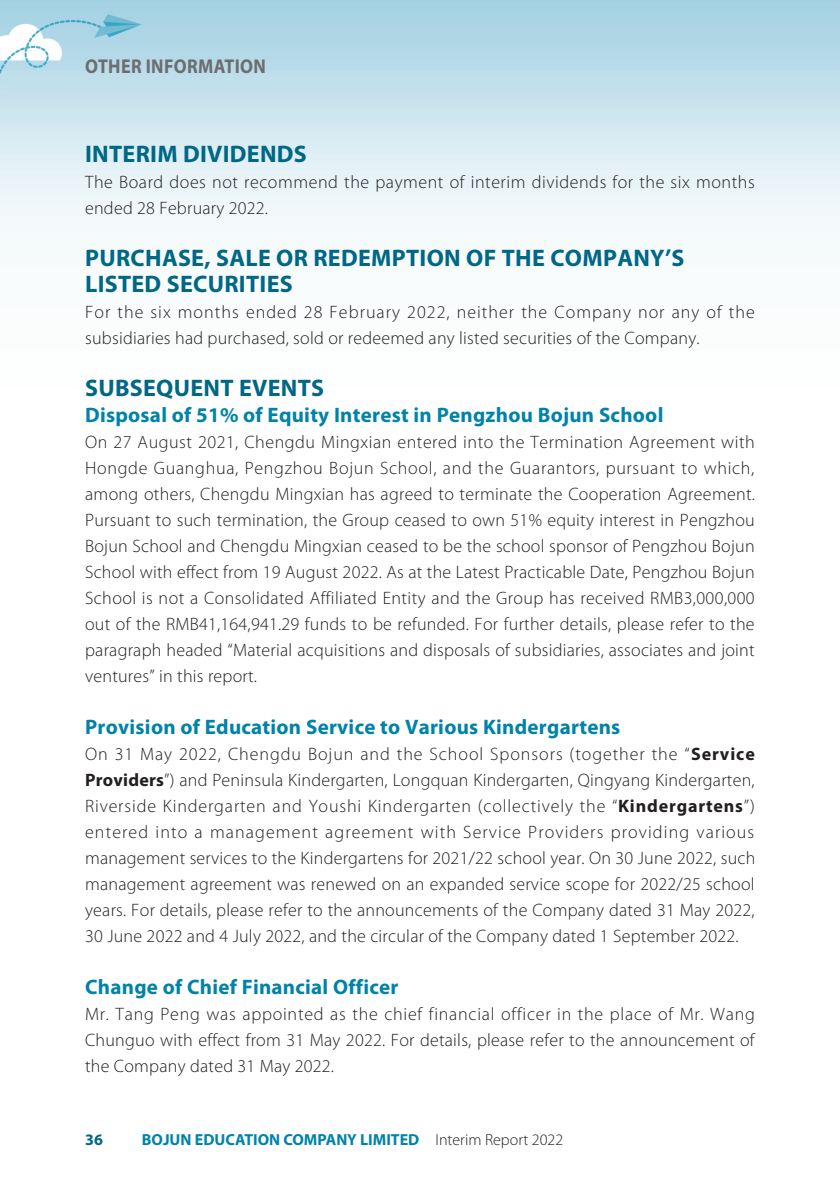
<style>
.page{position:relative;width:840px;height:1191px;background:#fff}
.page>*{position:absolute;margin:0;border:0;box-sizing:border-box;transform-origin:0 0}
._01_H1{font:700 24px/26px "Myriad Pro";letter-spacing:.01em;color:#006785}
._02_H2{font:700 21px "Myriad Pro";letter-spacing:.01em;color:#0083a9}
.t1{font:700 20px "Myriad Pro";letter-spacing:.02em;color:#6c6d70;scale:.9 1}
._00_txt{font:300 18px/26px "Myriad Pro";letter-spacing:.015em;color:#231f20;text-align:justify}
.t2{font:700 16px "Myriad Pro";color:#0083a9}
.t3{font:700 16px "Myriad Pro";color:#006785}
.s1{font-weight:700}
.s2{font-weight:300;color:#231f20}
</style>
<div class="page">
<img style="left:0;top:0;width:839px;height:232px">
<p class="t1" style="left:85px;top:54px;width:202px">OTHER INFORMATION</p>
<p class="_01_H1" style="left:85px;top:140px;width:223px">INTERIM DIVIDENDS</p>
<p class="_00_txt" style="left:85px;top:169px;width:670px">The Board does not recommend the payment of interim dividends for the six months ended 28 February 2022.</p>
<p class="_01_H1" style="left:85px;top:244px;width:600px">PURCHASE, SALE OR REDEMPTION OF THE COMPANY’S<br>LISTED SECURITIES</p>
<p class="_00_txt" style="left:85px;top:299px;width:671px">For the six months ended 28 February 2022, neither the Company nor any of the subsidiaries had purchased, sold or redeemed any listed securities of the Company.</p>
<p class="_01_H1" style="left:85px;top:374px;width:240px">SUBSEQUENT EVENTS</p>
<p class="_02_H2" style="left:85px;top:401px;width:579px">Disposal of 51% of Equity Interest in Pengzhou Bojun School</p>
<p class="_00_txt" style="left:85px;top:429px;width:671px">On 27 August 2021, Chengdu Mingxian entered into the Termination Agreement with Hongde Guanghua, Pengzhou Bojun School, and the Guarantors, pursuant to which, among others, Chengdu Mingxian has agreed to terminate the Cooperation Agreement.<br>Pursuant to such termination, the Group ceased to own 51% equity interest in Pengzhou Bojun School and Chengdu Mingxian ceased to be the school sponsor of Pengzhou Bojun School with effect from 19 August 2022. As at the Latest Practicable Date, Pengzhou Bojun School is not a Consolidated Affiliated Entity and the Group has received RMB3,000,000 out of the RMB41,164,941.29 funds to be refunded. For further details, please refer to the paragraph headed “Material acquisitions and disposals of subsidiaries, associates and joint ventures” in this report.</p>
<p class="_02_H2" style="left:85px;top:713px;width:536px">Provision of Education Service to Various Kindergartens</p>
<p class="_00_txt" style="left:85px;top:741px;width:671px">On 31 May 2022, Chengdu Bojun and the School Sponsors (together the “<span class="s1">Service Providers</span>”) and Peninsula Kindergarten, Longquan Kindergarten, Qingyang Kindergarten, Riverside Kindergarten and Youshi Kindergarten (collectively the “<span class="s1">Kindergartens</span>”) entered into a management agreement with Service Providers providing various management services to the Kindergartens for 2021/22 school year. On 30 June 2022, such management agreement was renewed on an expanded service scope for 2022/25 school years. For details, please refer to the announcements of the Company dated 31 May 2022, 30 June 2022 and 4 July 2022, and the circular of the Company dated 1 September 2022.</p>
<p class="_02_H2" style="left:85px;top:973px;width:314px">Change of Chief Financial Officer</p>
<p class="_00_txt" style="left:85px;top:1001px;width:671px">Mr. Tang Peng was appointed as the chief financial officer in the place of Mr. Wang Chunguo with effect from 31 May 2022. For details, please refer to the announcement of the Company dated 31 May 2022.</p>
<p class="t3" style="left:85px;top:1129px;width:19px">36</p>
<p class="t2" style="left:142px;top:1129px;width:422px">BOJUN EDUCATION COMPANY LIMITED <span class="s2">Interim Report 2022</span></p>
</div>
